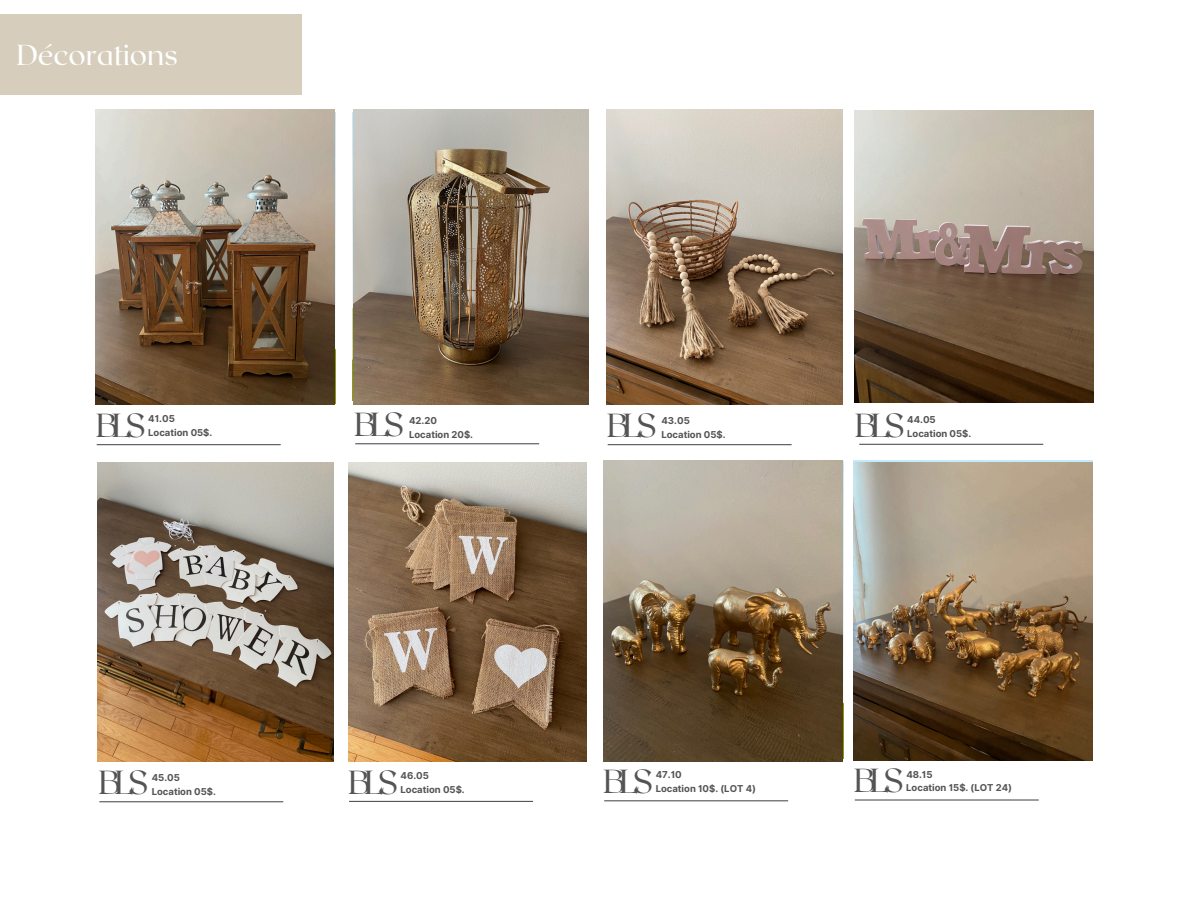
<style>
.page{position:relative;width:1188px;height:918px;background:#fff}
.page>*{position:absolute;margin:0;border:0;box-sizing:border-box;transform-origin:0 0}
.t1{font:300 33.3px "Roxborough CF";letter-spacing:-.195em;color:#545454}
.t2{font:28.8px "Roxborough CF";color:#fff}
.t3{font:700 9.6px "Inter";color:#545454}
.t4{font:700 9.45px "Inter";color:#545454}
</style>
<div class="page">
<div style="left:0;top:15px;width:301px;height:80px;background:#d6cdbc"></div>
<hr style="left:97px;top:444px;width:184px;height:1px;background:#545454">
<hr style="left:355px;top:443px;width:184px;height:1px;background:#545454">
<hr style="left:608px;top:444px;width:184px;height:1px;background:#545454">
<hr style="left:99px;top:801px;width:184px;height:1px;background:#545454">
<hr style="left:349px;top:801px;width:184px;height:1px;background:#545454">
<hr style="left:859px;top:444px;width:184px;height:1px;background:#545454">
<hr style="left:604px;top:800px;width:184px;height:1px;background:#545454">
<hr style="left:855px;top:799px;width:184px;height:2px;background:#545454">
<img style="left:95px;top:110px;width:240px;height:295px">
<img style="left:98px;top:462px;width:235px;height:300px">
<img style="left:348px;top:462px;width:239px;height:300px">
<img style="left:606px;top:110px;width:237px;height:295px">
<img style="left:353px;top:110px;width:235px;height:295px">
<img style="left:855px;top:110px;width:238px;height:293px">
<img style="left:603px;top:461px;width:240px;height:300px">
<img style="left:854px;top:462px;width:238px;height:299px">
<p class="t2" style="left:16px;top:37px;width:163px">Décorations</p>
<h2 class="t1" style="left:96px;top:404px;width:51px">BLS</h2>
<h1 class="t1" style="left:354px;top:403px;width:51px">BLS</h1>
<p class="t1" style="left:607px;top:404px;width:51px">BLS</p>
<h1 class="t3" style="left:148px;top:413px;width:28px">41.05</h1>
<p class="t3" style="left:409px;top:414px;width:29px">42.20</p>
<p class="t3" style="left:661px;top:415px;width:30px">43.05</p>
<p class="t4" style="left:148px;top:427px;width:66px">Location 05$.</p>
<p class="t4" style="left:409px;top:429px;width:66px">Location 20$.</p>
<h1 class="t4" style="left:661px;top:429px;width:66px">Location 05$.</h1>
<h1 class="t1" style="left:855px;top:404px;width:51px">BLS</h1>
<h1 class="t3" style="left:907px;top:414px;width:30px">44.05</h1>
<p class="t4" style="left:907px;top:428px;width:66px">Location 05$.</p>
<p class="t1" style="left:98px;top:761px;width:51px">BLS</p>
<h1 class="t1" style="left:348px;top:760px;width:51px">BLS</h1>
<p class="t3" style="left:401px;top:770px;width:30px">46.05</p>
<p class="t3" style="left:152px;top:772px;width:30px">45.05</p>
<p class="t4" style="left:401px;top:784px;width:66px">Location 05$.</p>
<p class="t4" style="left:152px;top:786px;width:66px">Location 05$.</p>
<p class="t1" style="left:603px;top:760px;width:51px">BLS</p>
<p class="t3" style="left:656px;top:769px;width:28px">47.10</p>
<h1 class="t4" style="left:656px;top:783px;width:102px">Location 10$. (LOT 4)</h1>
<p class="t1" style="left:854px;top:759px;width:51px">BLS</p>
<h1 class="t3" style="left:906px;top:768px;width:28px">48.15</h1>
<p class="t4" style="left:906px;top:782px;width:107px">Location 15$. (LOT 24)</p>
</div>
